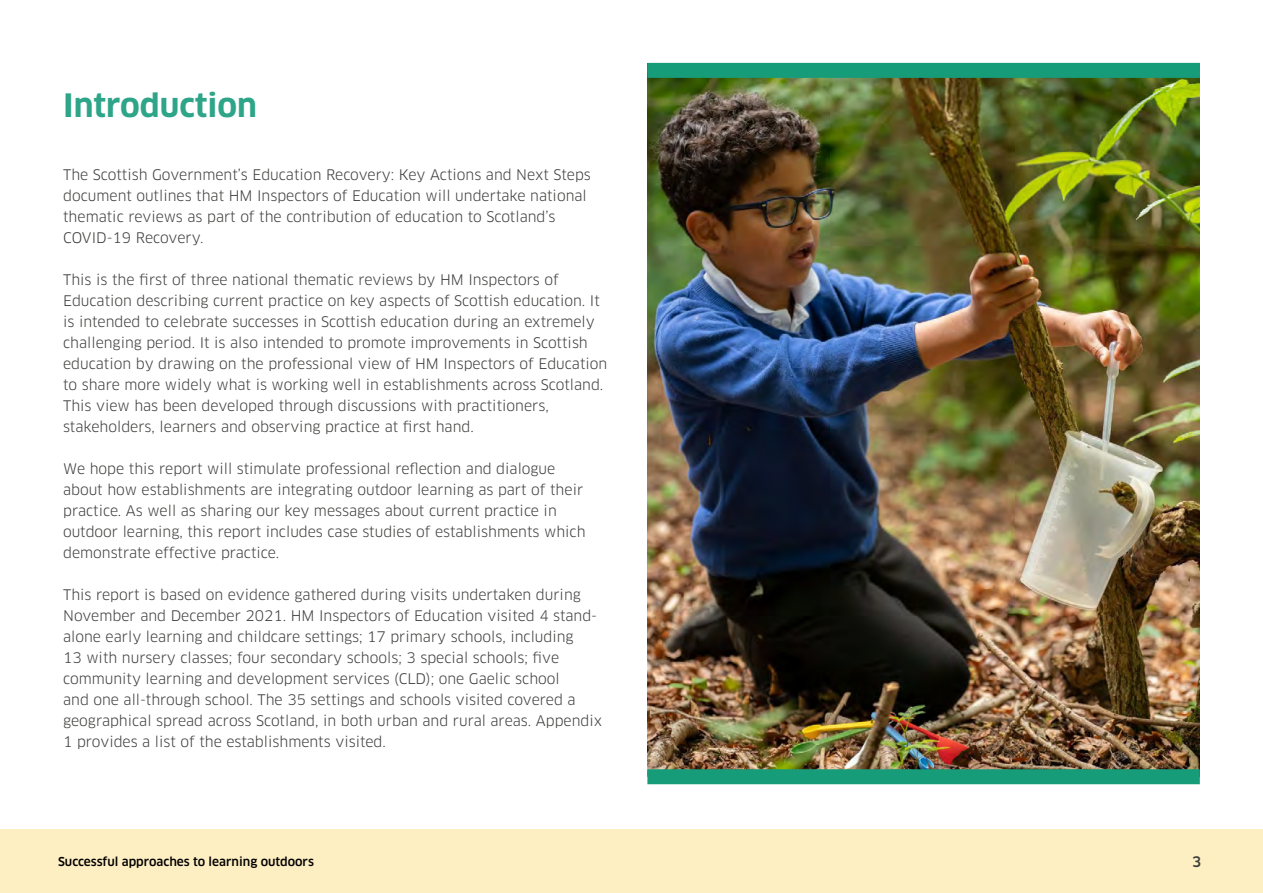
<style>
.page{position:relative;width:1263px;height:893px;background:#fff}
.page>*{position:absolute;margin:0;border:0;box-sizing:border-box;transform-origin:0 0}
.t1{font:700 31.5px "Clan OT";color:#2ea588}
.t2{font:14.25px/21px "Clan OT";color:#3c3c3b}
.t3{font:500 14.25px "Clan OT";color:#3c3c3b}
.t4{font:500 12px "Clan OT";color:#000}
</style>
<div class="page">
<img style="left:647px;top:78px;width:553px;height:691px">
<div style="left:647px;top:63px;width:553px;height:15px;background:#179c7a"></div>
<div style="left:647px;top:769px;width:553px;height:15px;background:#179c7a"></div>
<div style="left:0;top:829px;width:1263px;height:64px;background:#feefc2"></div>
<h1 class="t1" style="left:63px;top:87px;width:195px">Introduction</h1>
<p class="t2" style="left:63px;top:164px;width:529px">The Scottish Government’s Education Recovery: Key Actions and Next Steps document outlines that HM Inspectors of Education will undertake national thematic reviews as part of the contribution of education to Scotland’s COVID-19 Recovery.</p>
<p class="t2" style="left:63px;top:269px;width:546px">This is the first of three national thematic reviews by HM Inspectors of Education describing current practice on key aspects of Scottish education. It is intended to celebrate successes in Scottish education during an extremely challenging period. It is also intended to promote improvements in Scottish education by drawing on the professional view of HM Inspectors of Education to share more widely what is working well in establishments across Scotland.<br>This view has been developed through discussions with practitioners, stakeholders, learners and observing practice at first hand.</p>
<p class="t2" style="left:63px;top:458px;width:524px">We hope this report will stimulate professional reflection and dialogue about how establishments are integrating outdoor learning as part of their practice. As well as sharing our key messages about current practice in outdoor learning, this report includes case studies of establishments which demonstrate effective practice.</p>
<p class="t2" style="left:63px;top:584px;width:541px">This report is based on evidence gathered during visits undertaken during November and December 2021. HM Inspectors of Education visited 4 stand&shy;alone early learning and childcare settings; 17 primary schools, including<br>13 with nursery classes; four secondary schools; 3 special schools; five community learning and development services (CLD); one Gaelic school<br>and one all-through school. The 35 settings and schools visited covered a geographical spread across Scotland, in both urban and rural areas. Appendix 1 provides a list of the establishments visited.</p>
<p class="t4" style="left:58px;top:854px;width:257px">Successful approaches to learning outdoors</p>
<p class="t3" style="left:1192px;top:853px;width:11px">3</p>
</div>
